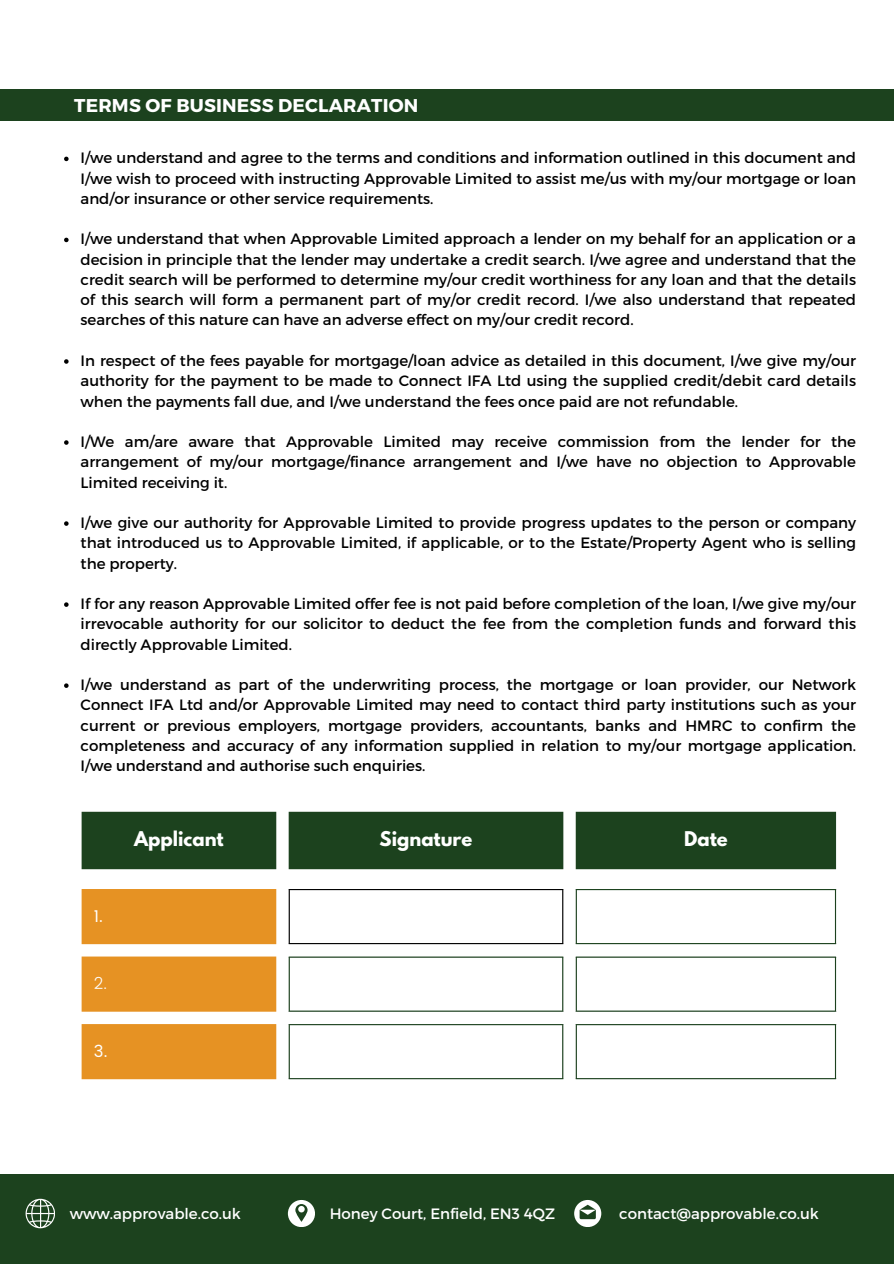
<style>
.page{position:relative;width:894px;height:1264px;background:#fff}
.page>*{position:absolute;margin:0;border:0;box-sizing:border-box;transform-origin:0 0}
.t1{font:700 18.45px "Montserrat";letter-spacing:.01em;color:#fff}
.t2{font:700 18px "League Spartan";color:#fff}
.t3{font:16.5px "Poppins";color:#fff}
.t4{font:300 16.5px "Poppins";color:#fff}
.t5{font:15px/20.2px "Montserrat";color:#000;text-align:justify}
.t6{font:15px "Montserrat";color:#fff}
</style>
<div class="page">
<div style="left:0;top:1174px;width:893px;height:89px;background:#1c421e"></div>
<svg style="left:288px;top:1200px;width:27px;height:26px"></svg>
<svg style="left:574px;top:1200px;width:27px;height:26px"></svg>
<svg style="left:26px;top:1198px;width:29px;height:29px"></svg>
<svg style="left:64px;top:157px;width:5px;height:4px"></svg>
<svg style="left:64px;top:238px;width:5px;height:4px"></svg>
<svg style="left:64px;top:359px;width:5px;height:5px"></svg>
<svg style="left:64px;top:440px;width:5px;height:5px"></svg>
<svg style="left:64px;top:521px;width:5px;height:5px"></svg>
<svg style="left:64px;top:602px;width:5px;height:5px"></svg>
<svg style="left:64px;top:683px;width:5px;height:5px"></svg>
<svg style="left:82px;top:889px;width:194px;height:190px;background:#e9a03f"></svg>
<svg style="left:288px;top:889px;width:547px;height:190px"></svg>
<hr style="left:288px;top:890px;width:2px;height:53px;background:#000">
<hr style="left:562px;top:890px;width:1px;height:53px;background:#000">
<hr style="left:288px;top:889px;width:275px;height:1px;background:#000">
<hr style="left:288px;top:943px;width:275px;height:1px;background:#000">
<hr style="left:575px;top:890px;width:1px;height:53px;background:#1c421e">
<hr style="left:834px;top:890px;width:1px;height:53px;background:#1c421e">
<hr style="left:575px;top:889px;width:260px;height:1px;background:#1c421e">
<hr style="left:575px;top:943px;width:260px;height:1px;background:#1c421e">
<hr style="left:288px;top:957px;width:2px;height:53px;background:#1c421e">
<hr style="left:562px;top:957px;width:1px;height:53px;background:#1c421e">
<hr style="left:288px;top:956px;width:275px;height:1px;background:#1c421e">
<hr style="left:288px;top:1010px;width:275px;height:1px;background:#1c421e">
<hr style="left:575px;top:957px;width:1px;height:53px;background:#1c421e">
<hr style="left:834px;top:957px;width:1px;height:53px;background:#1c421e">
<hr style="left:575px;top:956px;width:260px;height:1px;background:#1c421e">
<hr style="left:575px;top:1010px;width:260px;height:1px;background:#1c421e">
<hr style="left:288px;top:1025px;width:2px;height:53px;background:#1c421e">
<hr style="left:562px;top:1025px;width:1px;height:53px;background:#1c421e">
<hr style="left:288px;top:1024px;width:275px;height:1px;background:#1c421e">
<hr style="left:288px;top:1078px;width:275px;height:1px;background:#1c421e">
<hr style="left:575px;top:1025px;width:1px;height:53px;background:#1c421e">
<hr style="left:834px;top:1025px;width:1px;height:53px;background:#1c421e">
<hr style="left:575px;top:1024px;width:260px;height:1px;background:#1c421e">
<hr style="left:575px;top:1078px;width:260px;height:1px;background:#1c421e">
<div style="left:82px;top:811px;width:753px;height:58px;background:#1c421e"></div>
<div style="left:0;top:89px;width:893px;height:32px;background:#1c421e"></div>
<p class="t1" style="left:74px;top:93px;width:345px">TERMS OF BUSINESS DECLARATION</p>
<p class="t5" style="left:81px;top:147px;width:776px">I/we understand and agree to the terms and conditions and information outlined in this document and I/we wish to proceed with instructing Approvable Limited to assist me/us with my/our mortgage or loan and/or insurance or other service requirements.</p>
<p class="t5" style="left:81px;top:228px;width:776px">I/we understand that when Approvable Limited approach a lender on my behalf for an application or a decision in principle that the lender may undertake a credit search. I/we agree and understand that the credit search will be performed to determine my/our credit worthiness for any loan and that the details of this search will form a permanent part of my/or credit record. I/we also understand that repeated searches of this nature can have an adverse effect on my/our credit record.</p>
<p class="t5" style="left:81px;top:350px;width:776px">In respect of the fees payable for mortgage/loan advice as detailed in this document, I/we give my/our authority for the payment to be made to Connect IFA Ltd using the supplied credit/debit card details when the payments fall due, and I/we understand the fees once paid are not refundable.</p>
<p class="t5" style="left:81px;top:431px;width:776px">I/We am/are aware that Approvable Limited may receive commission from the lender for the arrangement of my/our mortgage/finance arrangement and I/we have no objection to Approvable Limited receiving it.</p>
<p class="t5" style="left:81px;top:512px;width:776px">I/we give our authority for Approvable Limited to provide progress updates to the person or company that introduced us to Approvable Limited, if applicable, or to the Estate/Property Agent who is selling the property.</p>
<p class="t5" style="left:81px;top:593px;width:776px">If for any reason Approvable Limited offer fee is not paid before completion of the loan, I/we give my/our irrevocable authority for our solicitor to deduct the fee from the completion funds and forward this directly Approvable Limited.</p>
<p class="t5" style="left:81px;top:674px;width:776px">I/we understand as part of the underwriting process, the mortgage or loan provider, our Network Connect IFA Ltd and/or Approvable Limited may need to contact third party institutions such as your current or previous employers, mortgage providers, accountants, banks and HMRC to confirm the completeness and accuracy of any information supplied in relation to my/our mortgage application.<br>I/we understand and authorise such enquiries.</p>
<p class="t3" style="left:94px;top:906px;width:11px">1.</p>
<p class="t4" style="left:94px;top:973px;width:15px">2.</p>
<p class="t3" style="left:94px;top:1041px;width:15px">3.</p>
<p class="t2" style="left:134px;top:829px;width:91px">Applicant</p>
<p class="t2" style="left:379px;top:829px;width:94px">Signature</p>
<p class="t2" style="left:684px;top:829px;width:45px">Date</p>
<p class="t6" style="left:132px;top:1203px;width:110px">p23-456-co.uk</p>
<p class="t6" style="left:329px;top:1203px;width:227px">123neyywher, Enfield, EN3 4QZ</p>
<p class="t6" style="left:329px;top:1203px;width:195px">Ho An Courte St., Any City</p>
<h1 class="t6" style="left:608px;top:1203px;width:196px">hello@reallappratsite.c.om</h1>
<p class="t6" style="left:70px;top:1203px;width:169px">www.ap+1rovable.7890</p>
<p class="t6" style="left:619px;top:1203px;width:201px">contact@ygreovable co.uk</p>
</div>
